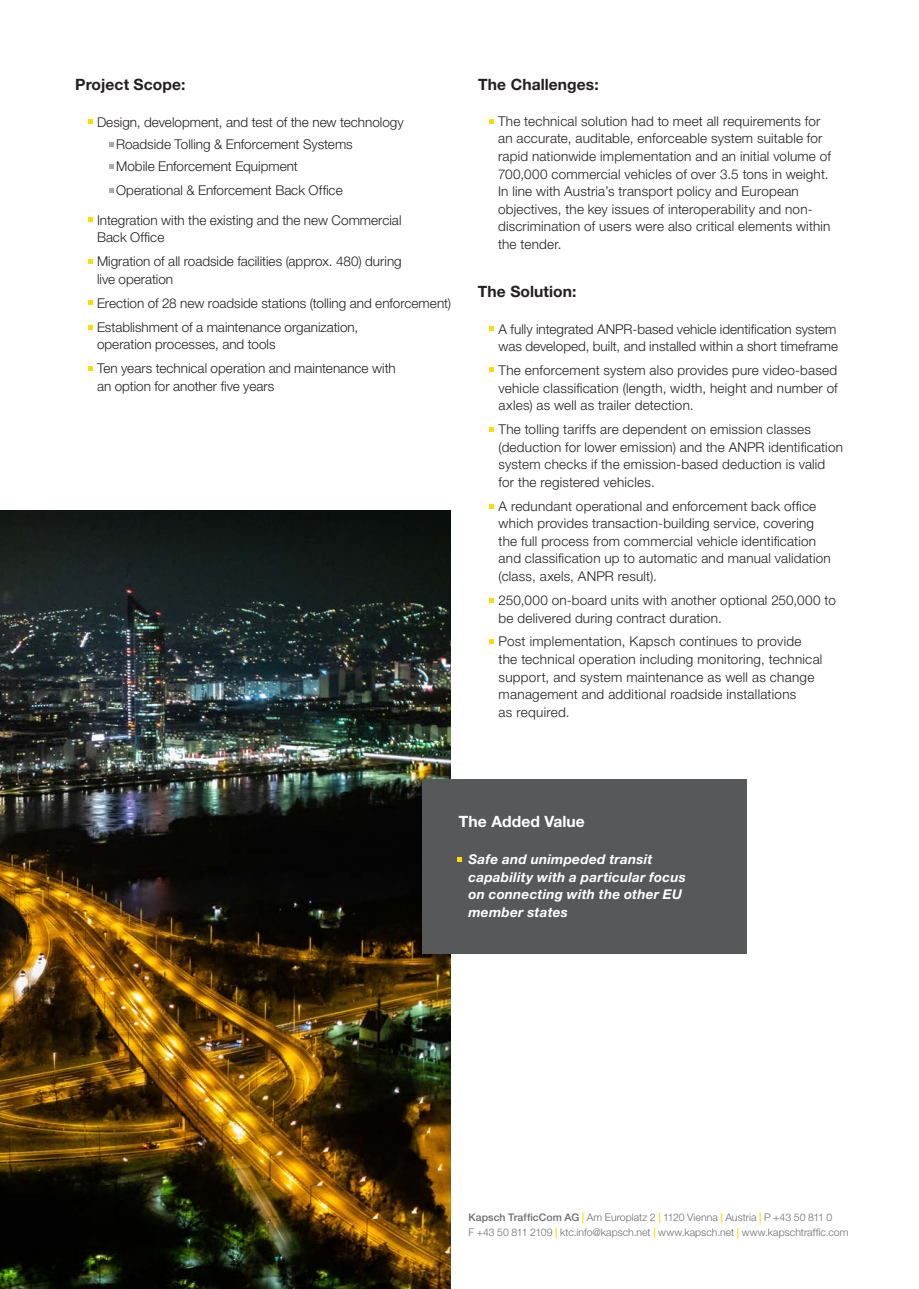
<style>
.page{position:relative;width:919px;height:1289px;background:#fff}
.page>*{position:absolute;margin:0;border:0;box-sizing:border-box;transform-origin:0 0}
.t1{font:700 15.6px "Helvetica Neue LT Pro";letter-spacing:.005em;color:#231f20}
.t2{font:700 15.6px "Helvetica Neue LT Pro";letter-spacing:.005em;color:#fff}
.t3{font:300 13.5px/17.5px "Helvetica Neue LT Pro";letter-spacing:.01em;color:#231f20}
.t4{font:italic 700 13.5px/17.5px "Helvetica Neue LT Pro";letter-spacing:.015em;color:#fff}
.t5{font:300 10.5px/15px "Helvetica Neue LT Pro";color:#6c6d70}
.s1{font-weight:500}
.s2{font-weight:500;color:#ffdc01}
</style>
<div class="page">
<img style="left:0;top:510px;width:450px;height:778px">
<div style="left:422px;top:779px;width:325px;height:174px;background:#57585a"></div>
<svg style="left:88px;top:120px;width:4px;height:4px"></svg>
<svg style="left:88px;top:217px;width:4px;height:5px"></svg>
<svg style="left:88px;top:259px;width:4px;height:4px"></svg>
<svg style="left:88px;top:300px;width:4px;height:5px"></svg>
<svg style="left:88px;top:325px;width:4px;height:4px"></svg>
<svg style="left:88px;top:366px;width:4px;height:5px"></svg>
<svg style="left:489px;top:120px;width:4px;height:4px"></svg>
<svg style="left:489px;top:326px;width:4px;height:4px"></svg>
<svg style="left:489px;top:368px;width:4px;height:4px"></svg>
<svg style="left:489px;top:427px;width:4px;height:4px"></svg>
<svg style="left:489px;top:504px;width:4px;height:4px"></svg>
<svg style="left:489px;top:598px;width:4px;height:5px"></svg>
<svg style="left:489px;top:639px;width:4px;height:4px"></svg>
<svg style="left:109px;top:142px;width:4px;height:4px"></svg>
<svg style="left:109px;top:164px;width:4px;height:5px"></svg>
<svg style="left:109px;top:188px;width:4px;height:4px"></svg>
<svg style="left:457px;top:857px;width:5px;height:4px"></svg>
<p class="t1" style="left:75px;top:75px;width:112px">Project Scope:</p>
<p class="t3" style="left:116px;top:111px;width:289px;line-height:21.8px;text-indent:-19px">Design, development, and test of the new technology<br>Roadside Tolling &amp; Enforcement Systems<br>Mobile Enforcement Equipment</p>
<p class="t3" style="left:116px;top:181px;width:228px">Operational &amp; Enforcement Back Office</p>
<p class="t3" style="left:97px;top:211px;width:306px">Integration with the existing and the new Commercial<br>Back Office</p>
<p class="t3" style="left:97px;top:252px;width:306px">Migration of all roadside facilities (approx. 480) during live operation</p>
<p class="t3" style="left:97px;top:291px;width:355px;line-height:23.9px">Erection of 28 new roadside stations (tolling and enforcement)<br>Establishment of a maintenance organization,</p>
<p class="t3" style="left:97px;top:332px;width:300px;line-height:23.9px">operation processes, and tools<br>Ten years technical operation and maintenance with</p>
<p class="t3" style="left:97px;top:377px;width:179px">an option for another five years</p>
<p class="t1" style="left:478px;top:75px;width:122px">The Challenges:</p>
<p class="t3" style="left:498px;top:112px;width:334px">The technical solution had to meet all requirements for an accurate, auditable, enforceable system suitable for rapid nationwide implementation and an initial volume of 700,000 commercial vehicles of over 3.5 tons in weight.<br>In line with Austria’s transport policy and European objectives, the key issues of interoperability and non&shy;discrimination of users were also critical elements within the tender.</p>
<p class="t1" style="left:478px;top:281px;width:100px">The Solution:</p>
<p class="t3" style="left:498px;top:320px;width:341px">A fully integrated ANPR-based vehicle identification system was developed, built, and installed within a short timeframe</p>
<p class="t3" style="left:498px;top:361px;width:340px;text-align:justify">The enforcement system also provides pure video-based vehicle classification (length, width, height and number of axles) as well as trailer detection.</p>
<p class="t3" style="left:498px;top:420px;width:346px">The tolling tariffs are dependent on emission classes (deduction for lower emission) and the ANPR identification system checks if the emission-based deduction is valid for the registered vehicles.</p>
<p class="t3" style="left:498px;top:497px;width:333px">A redundant operational and enforcement back office which provides transaction-building service, covering the full process from commercial vehicle identification and classification up to automatic and manual validation (class, axels, ANPR result).</p>
<p class="t3" style="left:498px;top:591px;width:339px">250,000 on-board units with another optional 250,000 to be delivered during contract duration.</p>
<p class="t3" style="left:498px;top:632px;width:325px">Post implementation, Kapsch continues to provide the technical operation including monitoring, technical support, and system maintenance as well as change management and additional roadside installations<br>as required.</p>
<p class="t2" style="left:459px;top:811px;width:127px">The Added Value</p>
<p class="t4" style="left:468px;top:850px;width:219px">Safe and unimpeded transit capability with a particular focus on connecting with the other EU member states</p>
<p class="t5" style="left:468px;top:1209px;width:381px"><span class="s1">Kapsch TrafficCom AG</span> <span class="s2">|</span> Am Europlatz 2 <span class="s2">|</span> 1120 Vienna <span class="s2">|</span> Austria <span class="s2">|</span> P +43 50 811 0<br>F +43 50 811 2109 <span class="s2">|</span> ktc.info@kapsch.net <span class="s2">|</span> www.kapsch.net <span class="s2">|</span> www.kapschtraffic.com</p>
</div>
